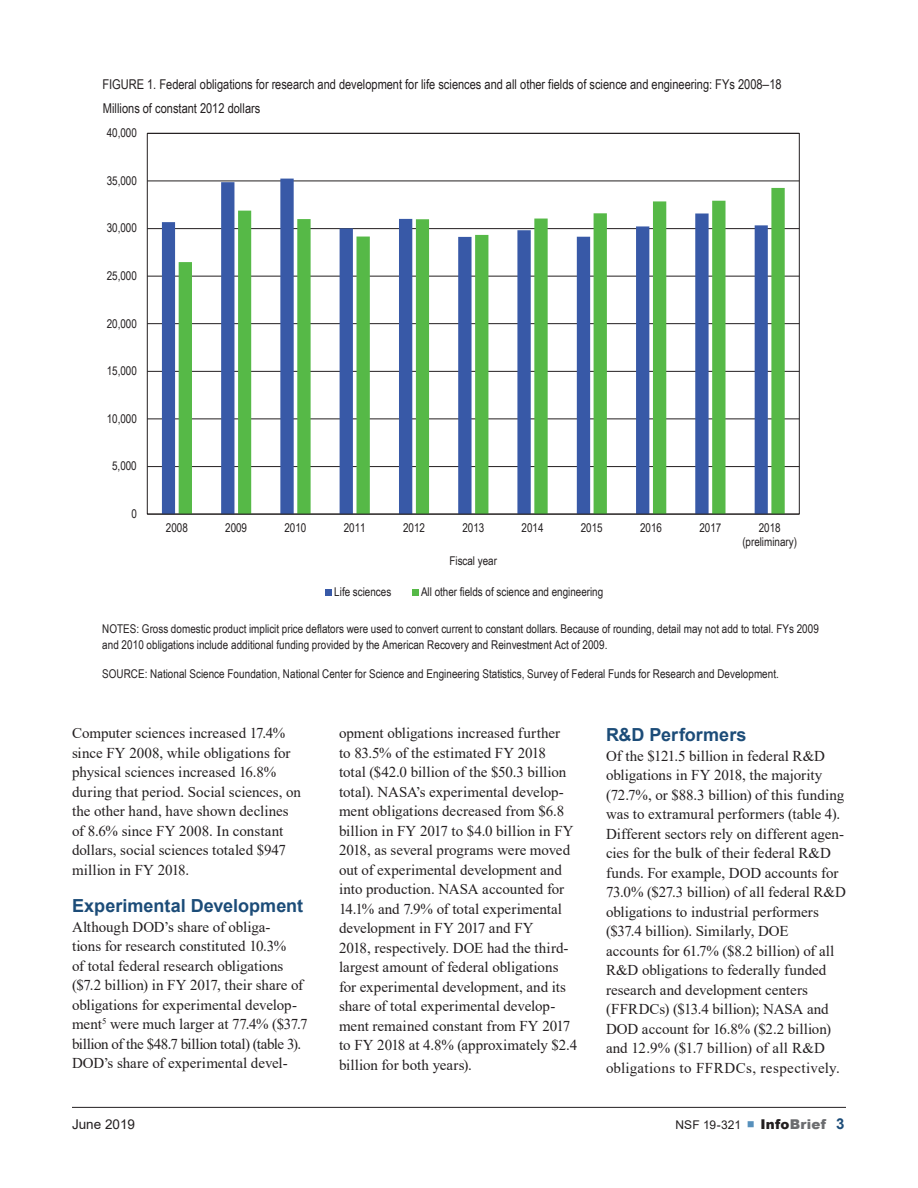
<style>
.page{position:relative;width:918px;height:1188px;background:#fff}
.page>*{position:absolute;margin:0;border:0;box-sizing:border-box;transform-origin:0 0}
.Subhead_style_1__a{font:700 18px "Arial";color:#1c4c78}
._05_Bodycopy_after{font:15px/19.5px "Times New Roman";color:#231f20}
._06_Bodycopy{font:15px/19.5px "Times New Roman";color:#231f20}
.Image{font:13.5px "Arial Narrow";letter-spacing:-.005em;color:#231f20}
.t1{font:900 13.5px "Arial";letter-spacing:.015em;color:#6c6d70}
.t2{font:13.5px "Arial";color:#231f20}
.Image-2{font:12px/15.5px "Arial Narrow";letter-spacing:.005em;color:#231f20}
.t3{font:12px "Arial";letter-spacing:.005em;color:#231f20}
.s1{font-family:"Calibri"}
.s2{color:#231f20}
.s3{font-weight:700;font-size:15px;color:#1c4c78}
</style>
<div class="page">
<hr style="left:72px;top:1107px;width:774px;height:1px;background:#231f20">
<hr style="left:147px;top:466px;width:652px;height:1px;background:#231f20">
<hr style="left:147px;top:419px;width:652px;height:1px;background:#231f20">
<hr style="left:147px;top:371px;width:652px;height:1px;background:#231f20">
<hr style="left:147px;top:323px;width:652px;height:1px;background:#231f20">
<hr style="left:147px;top:276px;width:652px;height:1px;background:#231f20">
<hr style="left:147px;top:228px;width:652px;height:1px;background:#231f20">
<hr style="left:147px;top:181px;width:652px;height:1px;background:#231f20">
<svg style="left:162px;top:179px;width:606px;height:335px"></svg>
<svg style="left:179px;top:188px;width:606px;height:326px"></svg>
<hr style="left:147px;top:514px;width:652px;height:1px;background:#231f20">
<svg style="left:326px;top:589px;width:6px;height:6px"></svg>
<div style="left:412px;top:589px;width:7px;height:6px;background:#56b947"></div>
<p class="Image" style="left:102px;top:75px;width:681px">FIGURE 1. Federal obligations for research and development for life sciences and all other fields of science and engineering: FYs 2008<span class="s1">–</span>18</p>
<p class="Image" style="left:103px;top:99px;width:159px">Millions of constant 2012 dollars</p>
<p class="Image-2" style="left:107px;top:125px;width:32px">40,000</p>
<p class="Image-2" style="left:107px;top:172px;width:32px">35,000</p>
<p class="Image-2" style="left:107px;top:220px;width:32px">30,000</p>
<p class="Image-2" style="left:107px;top:268px;width:32px">25,000</p>
<p class="Image-2" style="left:107px;top:315px;width:32px">20,000</p>
<p class="Image-2" style="left:107px;top:363px;width:32px">15,000</p>
<p class="Image-2" style="left:107px;top:410px;width:32px">10,000</p>
<p class="Image-2" style="left:112px;top:458px;width:26px">5,000</p>
<p class="Image-2" style="left:131px;top:505px;width:7px">0</p>
<p class="Image-2" style="left:166px;top:520px;width:23px">2008</p>
<p class="Image-2" style="left:225px;top:520px;width:23px">2009</p>
<p class="Image-2" style="left:285px;top:520px;width:23px">2010</p>
<p class="Image-2" style="left:344px;top:520px;width:23px">2011</p>
<p class="Image-2" style="left:403px;top:520px;width:23px">2012</p>
<p class="Image-2" style="left:462px;top:520px;width:23px">2013</p>
<p class="Image-2" style="left:522px;top:520px;width:23px">2014</p>
<p class="Image-2" style="left:581px;top:520px;width:23px">2015</p>
<p class="Image-2" style="left:640px;top:520px;width:23px">2016</p>
<p class="Image-2" style="left:699px;top:520px;width:23px">2017</p>
<p class="Image-2" style="left:742px;top:521px;width:56px;line-height:13.8px;text-align:center">2018 (preliminary)</p>
<p class="Image-2" style="left:449px;top:552px;width:49px">Fiscal year</p>
<p class="Image-2" style="left:334px;top:584px;width:58px">Life sciences</p>
<p class="Image-2" style="left:421px;top:584px;width:184px">All other fields of science and engineering</p>
<p class="Image-2" style="left:102px;top:621px;width:718px">NOTES: Gross domestic product implicit price deflators were used to convert current to constant dollars. Because of rounding, detail may not add to total. FYs 2009 and 2010 obligations include additional funding provided by the American Recovery and Reinvestment Act of 2009.</p>
<p class="Image-2" style="left:102px;top:665px;width:678px">SOURCE: National Science Foundation, National Center for Science and Engineering Statistics, Survey of Federal Funds for Research and Development.</p>
<p class="_06_Bodycopy" style="left:72px;top:723px;width:231px">Computer sciences increased 17.4% since FY 2008, while obligations for physical sciences increased 16.8% during that period. Social sciences, on the other hand, have shown declines of 8.6% since FY 2008. In constant dollars, social sciences totaled $947 million in FY 2018.</p>
<p class="Subhead_style_1__a" style="left:72px;top:893px;width:233px">Experimental Development</p>
<p class="_05_Bodycopy_after" style="left:72px;top:917px;width:237px">Although DOD’s share of obliga-<br>tions for research constituted 10.3%<br>of total federal research obligations ($7.2 billion) in FY 2017, their share of obligations for experimental develop&shy;ment<sup>5</sup> were much larger at 77.4% ($37.7 billion of the $48.7 billion total) (table 3).<br>DOD’s share of experimental devel-</p>
<p class="_05_Bodycopy_after" style="left:339px;top:723px;width:240px">opment obligations increased further<br>to 83.5% of the estimated FY 2018<br>total ($42.0 billion of the $50.3 billion total). NASA’s experimental develop&shy;ment obligations decreased from $6.8 billion in FY 2017 to $4.0 billion in FY 2018, as several programs were moved out of experimental development and into production. NASA accounted for 14.1% and 7.9% of total experimental development in FY 2017 and FY<br>2018, respectively. DOE had the third&shy;largest amount of federal obligations for experimental development, and its share of total experimental develop&shy;ment remained constant from FY 2017 to FY 2018 at 4.8% (approximately $2.4 billion for both years).</p>
<p class="Subhead_style_1__a" style="left:606px;top:722px;width:142px">R&amp;D Performers</p>
<p class="_05_Bodycopy_after" style="left:606px;top:745px;width:242px">Of the $121.5 billion in federal R&amp;D obligations in FY 2018, the majority (72.7%, or $88.3 billion) of this funding was to extramural performers (table 4).<br>Different sectors rely on different agen&shy;cies for the bulk of their federal R&amp;D funds. For example, DOD accounts for 73.0% ($27.3 billion) of all federal R&amp;D obligations to industrial performers ($37.4 billion). Similarly, DOE<br>accounts for 61.7% ($8.2 billion) of all R&amp;D obligations to federally funded research and development centers (FFRDCs) ($13.4 billion); NASA and DOD account for 16.8% ($2.2 billion) and 12.9% ($1.7 billion) of all R&amp;D obligations to FFRDCs, respectively.</p>
<p class="t2" style="left:72px;top:1115px;width:65px">June 2019</p>
<p class="t3" style="left:675px;top:1117px;width:67px">NSF 19-321</p>
<p class="t1" style="left:760px;top:1114px;width:86px"><span class="s2">Info</span>Brief <span class="s3">3</span></p>
</div>
